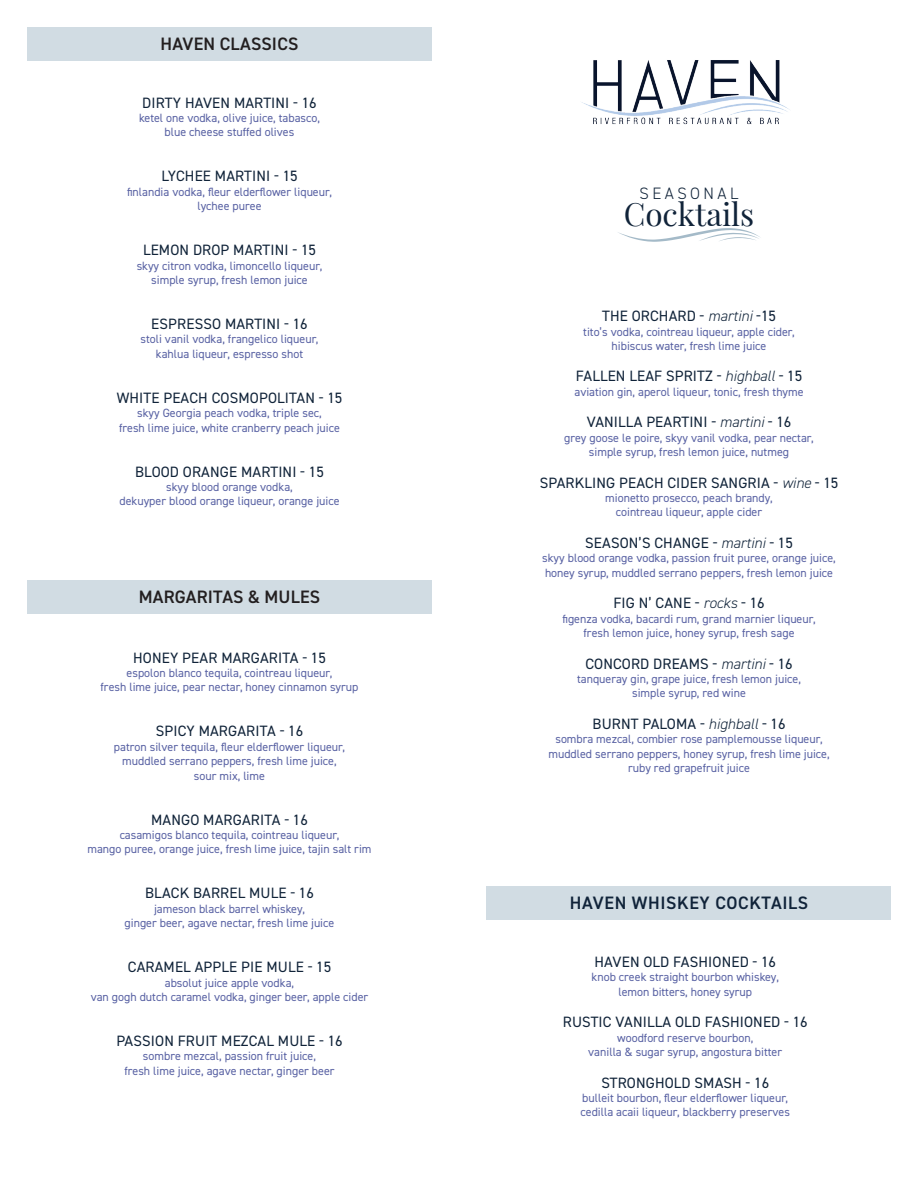
<style>
.page{position:relative;width:918px;height:1188px;background:#fff}
.page>*{position:absolute;margin:0;border:0;box-sizing:border-box;transform-origin:0 0}
.t1{font:31.5px "Playfair Display";color:#102339}
.t2{font:600 18px "DIN2014";letter-spacing:.01em;color:#231f20}
.t3{font:600 18px "DIN2014";letter-spacing:.035em;color:#102339}
.t4{font:300 16.5px "DIN2014";letter-spacing:.21em;color:#102339}
.t5{font:15px "DIN2014";letter-spacing:.01em;color:#102339}
.t6{font:12px/14.4px "DIN2014";color:#5861a3;text-align:center}
.s1{font-weight:300;font-style:italic}
</style>
<div class="page">
<div style="left:486px;top:886px;width:405px;height:34px;background:#d1dce3"></div>
<div style="left:27px;top:27px;width:405px;height:33px;background:#d1dce3"></div>
<div style="left:27px;top:580px;width:405px;height:34px;background:#d1dce3"></div>
<svg style="left:618px;top:228px;width:142px;height:14px"></svg>
<img style="left:582px;top:60px;width:208px;height:65px">
<h2 class="t2" style="left:161px;top:32px;width:139px">HAVEN CLASSICS</h2>
<p class="t5" style="left:142px;top:93px;width:176px">DIRTY HAVEN MARTINI - 16</p>
<p class="t6" style="left:139px;top:110px;width:182px">ketel one vodka, olive juice, tabasco, blue cheese stuffed olives</p>
<p class="t5" style="left:161px;top:167px;width:138px">LYCHEE MARTINI - 15</p>
<p class="t6" style="left:127px;top:184px;width:206px">finlandia vodka, fleur elderflower liqueur, lychee puree</p>
<p class="t5" style="left:143px;top:241px;width:175px">LEMON DROP MARTINI - 15</p>
<p class="t6" style="left:137px;top:258px;width:187px">skyy citron vodka, limoncello liqueur, simple syrup, fresh lemon juice</p>
<p class="t5" style="left:151px;top:314px;width:158px">ESPRESSO MARTINI - 16</p>
<p class="t6" style="left:140px;top:332px;width:180px">stoli vanil vodka, frangelico liqueur, kahlua liqueur, espresso shot</p>
<p class="t5" style="left:117px;top:388px;width:227px">WHITE PEACH COSMOPOLITAN - 15</p>
<p class="t6" style="left:119px;top:406px;width:222px">skyy Georgia peach vodka, triple sec,<br>fresh lime juice, white cranberry peach juice</p>
<p class="t5" style="left:135px;top:462px;width:190px">BLOOD ORANGE MARTINI - 15</p>
<p class="t6" style="left:119px;top:479px;width:222px">skyy blood orange vodka,<br>dekuyper blood orange liqueur, orange juice</p>
<h2 class="t2" style="left:139px;top:585px;width:183px">MARGARITAS &amp; MULES</h2>
<p class="t5" style="left:133px;top:648px;width:194px">HONEY PEAR MARGARITA - 15</p>
<p class="t6" style="left:101px;top:665px;width:259px">espolon blanco tequila, cointreau liqueur,<br>fresh lime juice, pear nectar, honey cinnamon syrup</p>
<p class="t5" style="left:156px;top:722px;width:149px">SPICY MARGARITA - 16</p>
<p class="t6" style="left:114px;top:739px;width:233px">patron silver tequila, fleur elderflower liqueur, muddled serrano peppers, fresh lime juice, sour mix, lime</p>
<p class="t5" style="left:151px;top:810px;width:158px">MANGO MARGARITA - 16</p>
<p class="t6" style="left:87px;top:827px;width:286px">casamigos blanco tequila, cointreau liqueur,<br>mango puree, orange juice, fresh lime juice, tajin salt rim</p>
<p class="t5" style="left:145px;top:884px;width:170px">BLACK BARREL MULE - 16</p>
<p class="t6" style="left:125px;top:901px;width:211px">jameson black barrel whiskey,<br>ginger beer, agave nectar, fresh lime juice</p>
<p class="t5" style="left:128px;top:958px;width:205px">CARAMEL APPLE PIE MULE - 15</p>
<p class="t6" style="left:91px;top:975px;width:279px">absolut juice apple vodka,<br>van gogh dutch caramel vodka, ginger beer, apple cider</p>
<p class="t5" style="left:116px;top:1031px;width:228px">PASSION FRUIT MEZCAL MULE - 16</p>
<p class="t6" style="left:124px;top:1049px;width:212px">sombre mezcal, passion fruit juice,<br>fresh lime juice, agave nectar, ginger beer</p>
<h3 class="t4" style="left:640px;top:183px;width:100px">SEASONAL</h3>
<h1 class="t1" style="left:624px;top:190px;width:132px">Cocktails</h1>
<p class="t5" style="left:602px;top:307px;width:175px">THE ORCHARD - <span class="s1">martini</span> -15</p>
<p class="t6" style="left:583px;top:324px;width:213px">tito’s vodka, cointreau liqueur, apple cider, hibiscus water, fresh lime juice</p>
<p class="t5" style="left:576px;top:367px;width:228px">FALLEN LEAF SPRITZ - <span class="s1">highball</span> - 15</p>
<p class="t6" style="left:574px;top:384px;width:231px">aviation gin, aperol liqueur, tonic, fresh thyme</p>
<p class="t5" style="left:587px;top:413px;width:206px">VANILLA PEARTINI - <span class="s1">martini</span> - 16</p>
<p class="t6" style="left:564px;top:430px;width:251px">grey goose le poire, skyy vanil vodka, pear nectar, simple syrup, fresh lemon juice, nutmeg</p>
<p class="t5" style="left:540px;top:473px;width:300px">SPARKLING PEACH CIDER SANGRIA - <span class="s1">wine</span> - 15</p>
<p class="t6" style="left:605px;top:491px;width:169px">mionetto prosecco, peach brandy, cointreau liqueur, apple cider</p>
<p class="t5" style="left:585px;top:533px;width:209px">SEASON’S CHANGE - <span class="s1">martini</span> - 15</p>
<p class="t6" style="left:542px;top:551px;width:295px;text-align:left">skyy blood orange vodka, passion fruit puree, orange juice, honey syrup, muddled serrano peppers, fresh lemon juice</p>
<p class="t5" style="left:613px;top:594px;width:153px">FIG N’ CANE - <span class="s1">rocks</span> - 16</p>
<p class="t6" style="left:562px;top:611px;width:255px">figenza vodka, bacardi rum, grand marnier liqueur, fresh lemon juice, honey syrup, fresh sage</p>
<p class="t5" style="left:585px;top:654px;width:209px">CONCORD DREAMS - <span class="s1">martini</span> - 16</p>
<p class="t6" style="left:577px;top:671px;width:225px">tanqueray gin, grape juice, fresh lemon juice, simple syrup, red wine</p>
<p class="t5" style="left:593px;top:714px;width:195px">BURNT PALOMA - <span class="s1">highball</span> - 16</p>
<p class="t6" style="left:548px;top:732px;width:283px">sombra mezcal, combier rose pamplemousse liqueur, muddled serrano peppers, honey syrup, fresh lime juice, ruby red grapefruit juice</p>
<h2 class="t3" style="left:570px;top:891px;width:240px">HAVEN WHISKEY COCKTAILS</h2>
<p class="t5" style="left:594px;top:952px;width:183px">HAVEN OLD FASHIONED - 16</p>
<p class="t6" style="left:592px;top:970px;width:189px">knob creek straight bourbon whiskey, lemon bitters, honey syrup</p>
<p class="t5" style="left:563px;top:1013px;width:246px">RUSTIC VANILLA OLD FASHIONED - 16</p>
<p class="t6" style="left:588px;top:1030px;width:195px">woodford reserve bourbon,<br>vanilla &amp; sugar syrup, angostura bitter</p>
<p class="t5" style="left:601px;top:1073px;width:169px">STRONGHOLD SMASH - 16</p>
<p class="t6" style="left:580px;top:1090px;width:211px;text-align:left">bulleit bourbon, fleur elderflower liqueur, cedilla acaii liqueur, blackberry preserves</p>
</div>
